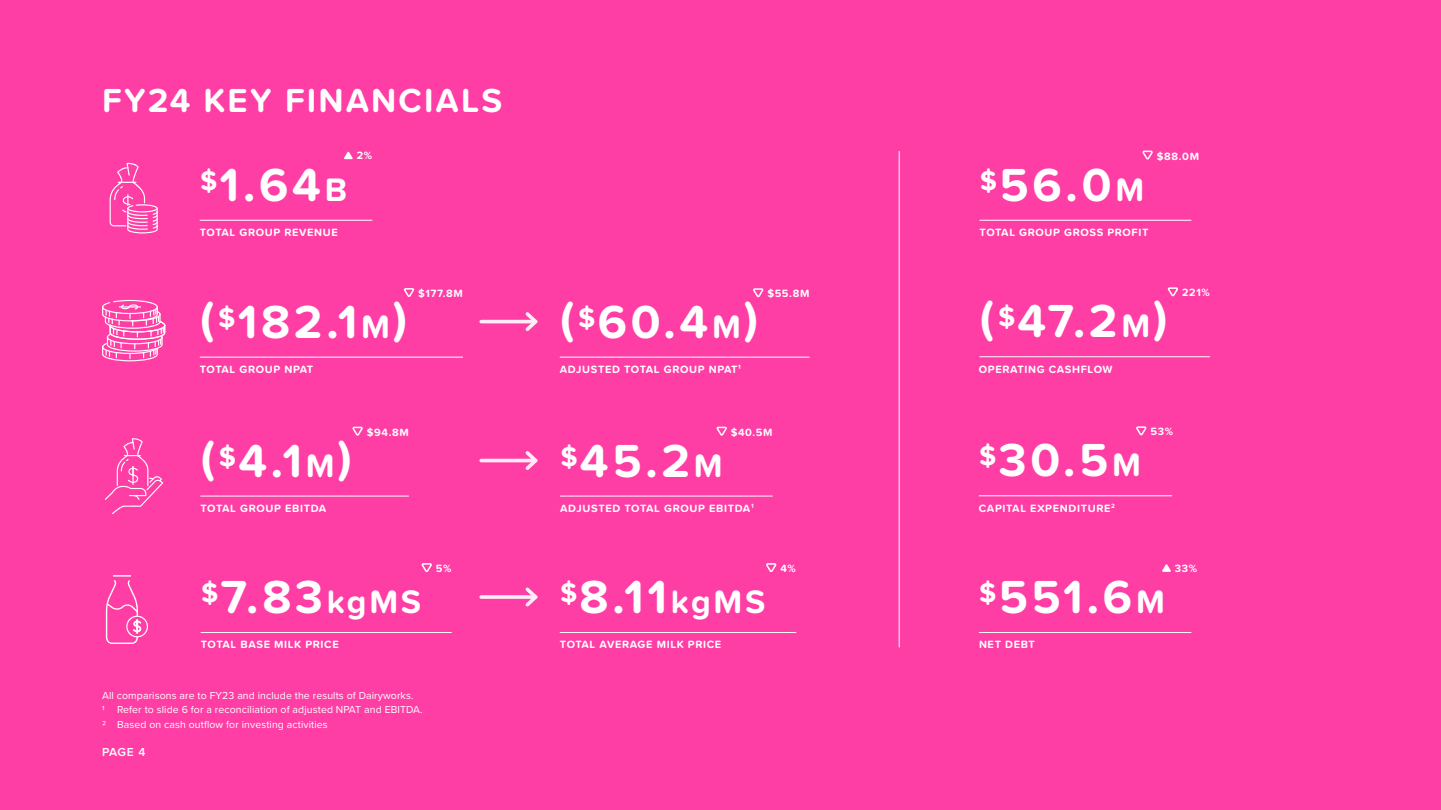
<style>
.page{position:relative;width:1441px;height:810px;background:#fff}
.page>*{position:absolute;margin:0;border:0;box-sizing:border-box;transform-origin:0 0}
.t1{font:700 48px "Proxima Soft";letter-spacing:.08em;color:#fff}
.t2{font:700 34.5px "Proxima Soft";letter-spacing:.06em;color:#fff}
.t3{font:600 12px "Proxima Nova";color:#fff}
.t4{font:700 10.95px "Proxima Soft";letter-spacing:.06em;color:#fff}
.t5{font:10.5px/14.2px "Proxima Nova";letter-spacing:.01em;color:#fff}
.s1{font-size:33.75px}
</style>
<div class="page">
<div style="left:0;top:0;width:1440px;height:810px;background:#ff3ea5"></div>
<svg style="left:344px;top:152px;width:9px;height:7px"></svg>
<hr style="left:200px;top:220px;width:172px;height:1px;background:#fff">
<svg style="left:1136px;top:426px;width:11px;height:10px"></svg>
<hr style="left:979px;top:496px;width:192px;height:1px;background:#fff">
<svg style="left:110px;top:162px;width:48px;height:71px"></svg>
<svg style="left:1162px;top:564px;width:8px;height:8px"></svg>
<hr style="left:979px;top:632px;width:211px;height:1px;background:#fff">
<svg style="left:1142px;top:150px;width:11px;height:10px"></svg>
<hr style="left:979px;top:220px;width:211px;height:1px;background:#fff">
<svg style="left:1167px;top:287px;width:11px;height:10px"></svg>
<hr style="left:979px;top:357px;width:230px;height:1px;background:#fff">
<hr style="left:898px;top:151px;width:1px;height:496px;background:#fff">
<svg style="left:403px;top:288px;width:12px;height:9px"></svg>
<hr style="left:200px;top:357px;width:262px;height:1px;background:#fff">
<svg style="left:102px;top:300px;width:63px;height:61px"></svg>
<svg style="left:753px;top:288px;width:11px;height:10px"></svg>
<hr style="left:560px;top:357px;width:249px;height:1px;background:#fff">
<hr style="left:481px;top:320px;width:54px;height:3px;background:#ffecf6">
<svg style="left:522px;top:312px;width:16px;height:19px"></svg>
<svg style="left:105px;top:438px;width:58px;height:76px"></svg>
<svg style="left:352px;top:426px;width:11px;height:10px"></svg>
<hr style="left:201px;top:496px;width:207px;height:1px;background:#fff">
<svg style="left:716px;top:426px;width:11px;height:10px"></svg>
<hr style="left:560px;top:496px;width:212px;height:1px;background:#fff">
<hr style="left:481px;top:459px;width:54px;height:3px;background:#ffecf6">
<svg style="left:522px;top:451px;width:16px;height:19px"></svg>
<svg style="left:481px;top:595px;width:41px;height:4px"></svg>
<svg style="left:522px;top:587px;width:16px;height:20px"></svg>
<svg style="left:766px;top:563px;width:11px;height:9px"></svg>
<hr style="left:560px;top:632px;width:235px;height:1px;background:#fff">
<svg style="left:421px;top:563px;width:11px;height:9px"></svg>
<hr style="left:201px;top:632px;width:250px;height:1px;background:#fff">
<div style="left:126px;top:616px;width:22px;height:21px;border:1px solid #fff;border-radius:50%"></div>
<svg style="left:106px;top:575px;width:35px;height:69px"></svg>
<h2 class="t2" style="left:102px;top:75px;width:401px">FY24 KEY FINANCIALS</h2>
<p class="t4" style="left:357px;top:147px;width:17px">2%</p>
<p class="t4" style="left:1156px;top:148px;width:44px">$88.0M</p>
<h1 class="t1" style="left:200px;top:149px;width:149px"><sup>$</sup>1.64<span class="s1">B</span></h1>
<h1 class="t1" style="left:979px;top:149px;width:166px"><sup>$</sup>56.0<span class="s1">M</span></h1>
<p class="t4" style="left:200px;top:224px;width:139px">TOTAL GROUP REVENUE</p>
<p class="t4" style="left:979px;top:224px;width:170px">TOTAL GROUP GROSS PROFIT</p>
<p class="t4" style="left:418px;top:285px;width:46px">$177.8M</p>
<p class="t4" style="left:767px;top:285px;width:44px">$55.8M</p>
<p class="t4" style="left:1181px;top:284px;width:29px">221%</p>
<h1 class="t1" style="left:200px;top:285px;width:208px">(<sup>$</sup>182.1<span class="s1">M</span>)</h1>
<h1 class="t1" style="left:560px;top:285px;width:199px">(<sup>$</sup>60.4<span class="s1">M</span>)</h1>
<h1 class="t1" style="left:979px;top:285px;width:189px">(<sup>$</sup>47.2<span class="s1">M</span>)</h1>
<p class="t4" style="left:200px;top:361px;width:115px">TOTAL GROUP NPAT</p>
<p class="t4" style="left:560px;top:361px;width:182px">ADJUSTED TOTAL GROUP NPAT<sup>1</sup></p>
<p class="t4" style="left:978px;top:361px;width:135px">OPERATING CASHFLOW</p>
<p class="t4" style="left:367px;top:424px;width:44px">$94.8M</p>
<p class="t4" style="left:730px;top:424px;width:43px">$40.5M</p>
<p class="t4" style="left:1150px;top:423px;width:24px">53%</p>
<h1 class="t1" style="left:201px;top:424px;width:152px">(<sup>$</sup>4.1<span class="s1">M</span>)</h1>
<h1 class="t1" style="left:560px;top:424px;width:164px"><sup>$</sup>45.2<span class="s1">M</span></h1>
<h1 class="t1" style="left:979px;top:424px;width:163px"><sup>$</sup>30.5<span class="s1">M</span></h1>
<p class="t4" style="left:200px;top:500px;width:127px">TOTAL GROUP EBITDA</p>
<p class="t4" style="left:560px;top:500px;width:195px">ADJUSTED TOTAL GROUP EBITDA<sup>1</sup></p>
<p class="t4" style="left:978px;top:500px;width:137px">CAPITAL EXPENDITURE<sup>2</sup></p>
<p class="t4" style="left:436px;top:560px;width:17px">5%</p>
<p class="t4" style="left:780px;top:560px;width:17px">4%</p>
<p class="t4" style="left:1174px;top:560px;width:24px">33%</p>
<h1 class="t1" style="left:201px;top:561px;width:221px"><sup>$</sup>7.83<span class="s1">kgMS</span></h1>
<h1 class="t1" style="left:560px;top:561px;width:206px"><sup>$</sup>8.11<span class="s1">kgMS</span></h1>
<h1 class="t1" style="left:979px;top:561px;width:187px"><sup>$</sup>551.6<span class="s1">M</span></h1>
<p class="t4" style="left:201px;top:636px;width:139px">TOTAL BASE MILK PRICE</p>
<p class="t4" style="left:560px;top:636px;width:163px">TOTAL AVERAGE MILK PRICE</p>
<p class="t4" style="left:978px;top:636px;width:57px">NET DEBT</p>
<p class="t5" style="left:102px;top:688px;width:322px">All comparisons are to FY23 and include the results of Dairyworks.<br>1 Refer to slide 6 for a reconciliation of adjusted NPAT and EBITDA.<br>2 Based on cash outflow for investing activities</p>
<p class="t3" style="left:102px;top:743px;width:45px">PAGE 4</p>
</div>
